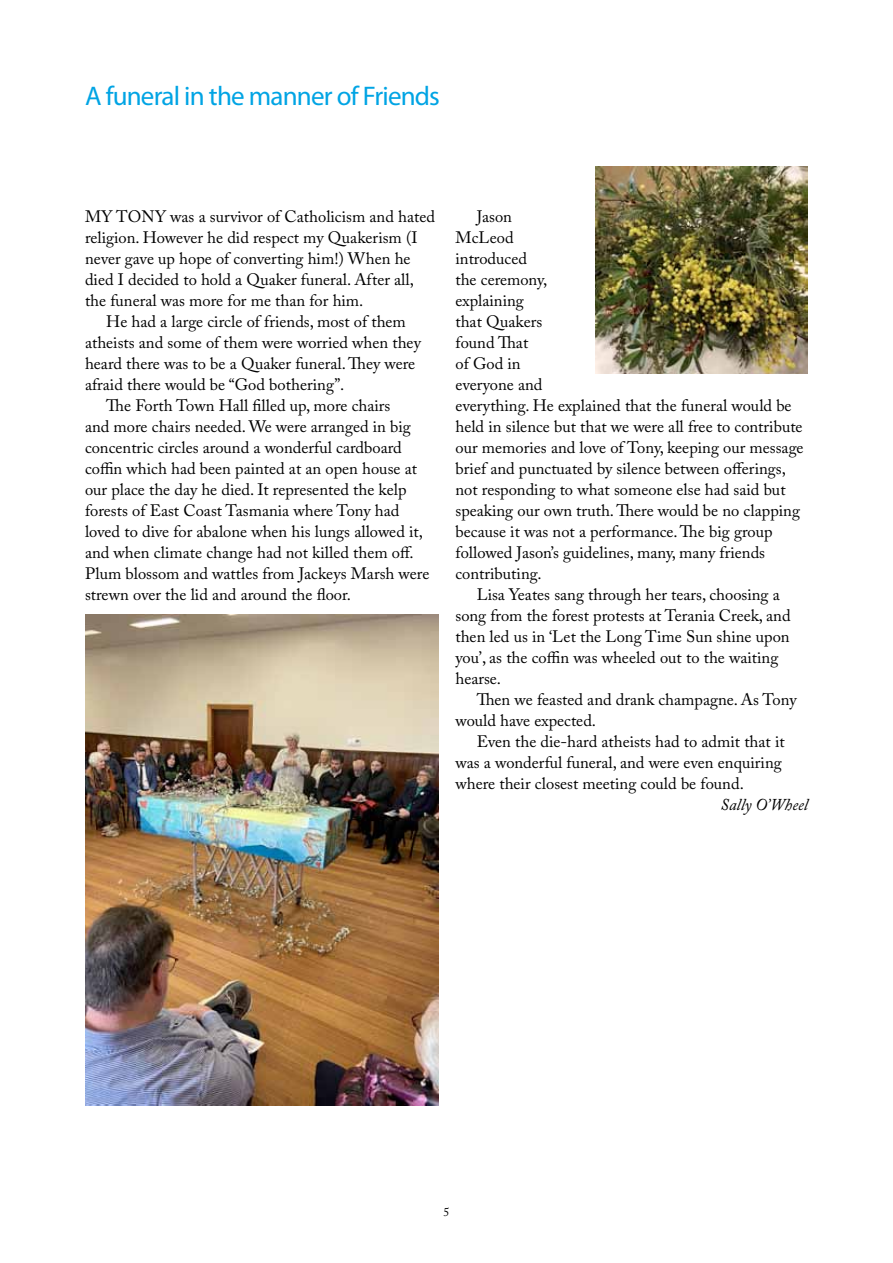
<style>
.page{position:relative;width:893px;height:1263px;background:#fff}
.page>*{position:absolute;margin:0;border:0;box-sizing:border-box;transform-origin:0 0}
.t1{font:27px "Myriad Pro";letter-spacing:-.03em;color:#00a4e4}
.t2{font:16.5px/21px "Adobe Caslon Pro";color:#000}
.t3{font:italic 16.5px "Adobe Caslon Pro";color:#000}
.t4{font:12px "Adobe Caslon Pro";color:#000}
</style>
<div class="page">
<img style="left:85px;top:614px;width:353px;height:492px">
<img style="left:595px;top:167px;width:213px;height:206px">
<h1 class="t1" style="left:85px;top:80px;width:356px">A funeral in the manner of Friends</h1>
<p class="t2" style="left:85px;top:206px;width:57px">My Tony</p>
<p class="t2" style="left:170px;top:206px;width:266px">was a survivor of Catholicism and hated</p>
<p class="t2" style="left:85px;top:227px;width:334px">religion. However he did respect my Quakerism (I</p>
<p class="t2" style="left:85px;top:248px;width:327px">never gave up hope of converting him!) When he</p>
<p class="t2" style="left:85px;top:269px;width:330px">died I decided to hold a Quaker funeral. After all,</p>
<p class="t2" style="left:85px;top:290px;width:280px">the funeral was more for me than for him.</p>
<p class="t2" style="left:106px;top:311px;width:301px">He had a large circle of friends, most of them</p>
<p class="t2" style="left:85px;top:332px;width:337px">atheists and some of them were worried when they</p>
<p class="t2" style="left:85px;top:353px;width:332px">heard there was to be a Quaker funeral. They were</p>
<p class="t2" style="left:85px;top:374px;width:261px">afraid there would be “God bothering”.</p>
<p class="t2" style="left:106px;top:395px;width:286px">The Forth Town Hall filled up, more chairs</p>
<p class="t2" style="left:85px;top:416px;width:327px">and more chairs needed. We were arranged in big</p>
<p class="t2" style="left:85px;top:437px;width:318px">concentric circles around a wonderful cardboard</p>
<p class="t2" style="left:85px;top:458px;width:333px">coffin which had been painted at an open house at</p>
<p class="t2" style="left:85px;top:479px;width:323px">our place the day he died. It represented the kelp</p>
<p class="t2" style="left:85px;top:500px;width:316px">forests of East Coast Tasmania where Tony had</p>
<p class="t2" style="left:85px;top:521px;width:339px">loved to dive for abalone when his lungs allowed it,</p>
<p class="t2" style="left:85px;top:542px;width:330px">and when climate change had not killed them off.</p>
<p class="t2" style="left:85px;top:563px;width:346px">Plum blossom and wattles from Jackeys Marsh were</p>
<p class="t2" style="left:85px;top:584px;width:267px">strewn over the lid and around the floor.</p>
<p class="t2" style="left:455px;top:206px;width:350px;text-indent:21px">Jason<br>McLeod<br>introduced<br>the ceremony,<br>explaining<br>that Quakers<br>found That<br>of God in<br>everyone and<br>everything. He explained that the funeral would be held in silence but that we were all free to contribute our memories and love of Tony, keeping our message brief and punctuated by silence between offerings, not responding to what someone else had said but speaking our own truth. There would be no clapping because it was not a performance. The big group followed Jason’s guidelines, many, many friends contributing.</p>
<p class="t2" style="left:455px;top:584px;width:337px;text-indent:21px">Lisa Yeates sang through her tears, choosing a song from the forest protests at Terania Creek, and then led us in ‘Let the Long Time Sun shine upon you’, as the coffin was wheeled out to the waiting hearse.</p>
<p class="t2" style="left:455px;top:689px;width:343px;text-indent:21px">Then we feasted and drank champagne. As Tony would have expected.</p>
<p class="t2" style="left:455px;top:731px;width:331px;text-indent:21px">Even the die-hard atheists had to admit that it was a wonderful funeral, and were even enquiring where their closest meeting could be found.</p>
<p class="t3" style="left:721px;top:795px;width:89px">Sally O’Wheel</p>
<p class="t4" style="left:443px;top:1205px;width:7px">5</p>
</div>
